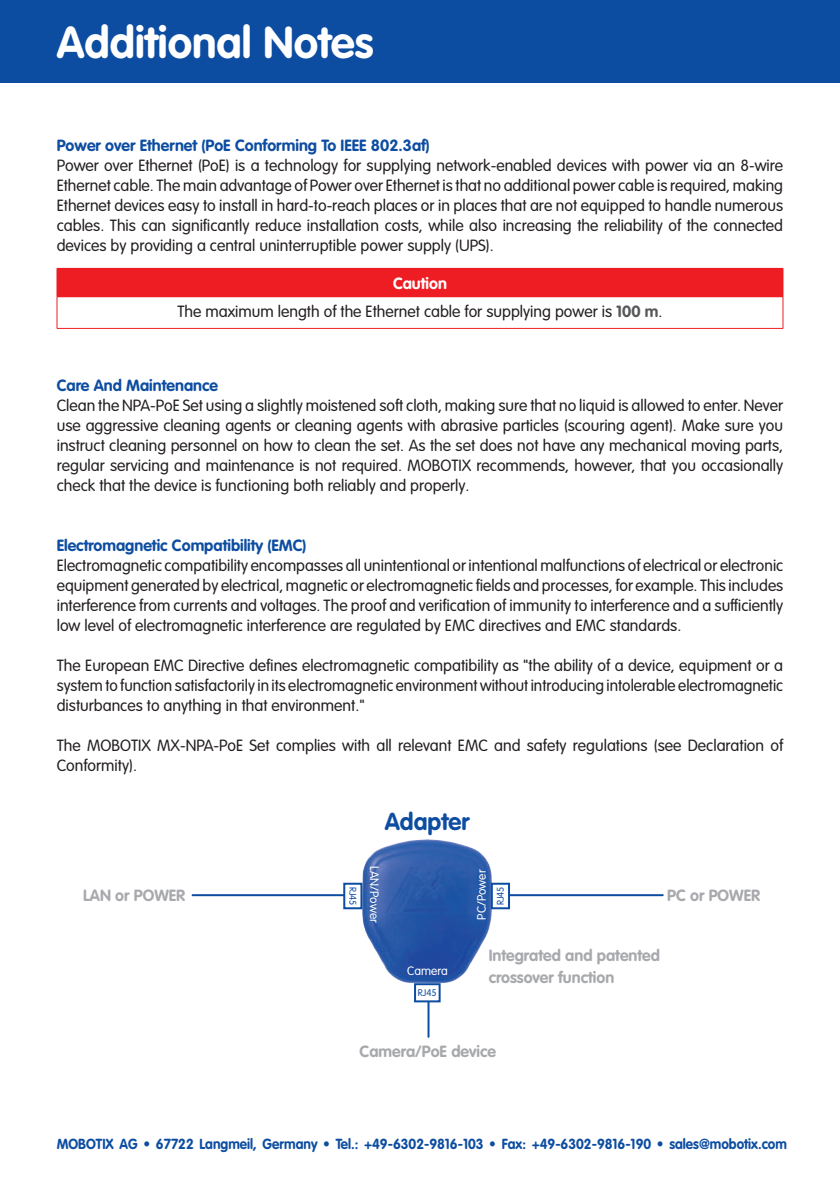
<style>
.page{position:relative;width:840px;height:1191px;background:#fff}
.page>*{position:absolute;margin:0;border:0;box-sizing:border-box;transform-origin:0 0}
.t1{font:700 44px "VAG Rounded LT Pro";color:#fff}
.t2{font:700 24px "VAG Rounded LT Pro";color:#0d4da1}
.t3{font:300 16px/20px "VAG Rounded LT Pro";color:#231f20;text-align:justify}
.t4{font:700 16px "VAG Rounded LT Pro";color:#0d4da1}
.t5{font:700 16px/21.8px "VAG Rounded LT Pro";color:#a8a9ad}
.t6{font:700 14.4px "VAG Rounded LT Pro";color:#0d4da1;scale:.94 1}
.t7{font:300 12px "VAG Rounded LT Pro";color:#fff}
.t8{font:300 9.6px "VAG Rounded LT Pro";color:#0d4da1}
.s1{font-weight:700;color:#fff}
.s2{font-weight:700;color:#57585a}
</style>
<div class="page">
<div style="left:0;top:0;width:839px;height:82px;background:#0d4da1"></div>
<div style="left:57px;top:268px;width:725px;height:29px;background:#ee1d23"></div>
<svg style="left:782px;top:269px;width:1px;height:27px"></svg>
<hr style="left:57px;top:297px;width:1px;height:31px;background:#ee1d23">
<hr style="left:782px;top:297px;width:1px;height:31px;background:#ee1d23">
<hr style="left:57px;top:328px;width:725px;height:1px;background:#ee1d23">
<img style="left:362px;top:839px;width:129px;height:146px">
<hr style="left:494px;top:894px;width:168px;height:2px;background:#0d4da1">
<hr style="left:192px;top:894px;width:168px;height:2px;background:#0d4da1">
<hr style="left:427px;top:989px;width:2px;height:47px;background:#0d4da1">
<div style="left:415px;top:984px;width:24px;height:17px;background:#fff"></div>
<div style="left:414px;top:983px;width:26px;height:19px;border:2px solid #0d4da1"></div>
<div style="left:344px;top:883px;width:17px;height:25px;background:#fff"></div>
<div style="left:343px;top:882px;width:19px;height:27px;border:2px solid #0d4da1"></div>
<div style="left:491px;top:883px;width:17px;height:25px;background:#fff"></div>
<div style="left:490px;top:882px;width:19px;height:27px;border:2px solid #0d4da1"></div>
<h1 class="t1" style="left:57px;top:15px;width:318px">Additional Notes</h1>
<p class="t4" style="left:57px;top:135px;width:374px">Power over Ethernet (PoE Conforming To IEEE 802.3af)</p>
<p class="t3" style="left:57px;top:156px;width:727px">Power over Ethernet (PoE) is a technology for supplying network-enabled devices with power via an 8-wire Ethernet cable. The main advantage of Power over Ethernet is that no additional power cable is required, making Ethernet devices easy to install in hard-to-reach places or in places that are not equipped to handle numerous cables. This can significantly reduce installation costs, while also increasing the reliability of the connected devices by providing a central uninterruptible power supply (UPS).</p>
<p class="t3" style="left:177px;top:269px;width:486px;line-height:28.4px;text-align:center"><span class="s1">Caution<br></span>The maximum length of the Ethernet cable for supplying power is <span class="s2">100 m</span>.</p>
<p class="t4" style="left:57px;top:375px;width:163px">Care And Maintenance</p>
<p class="t3" style="left:57px;top:396px;width:727px">Clean the NPA-PoE Set using a slightly moistened soft cloth, making sure that no liquid is allowed to enter. Never use aggressive cleaning agents or cleaning agents with abrasive particles (scouring agent). Make sure you instruct cleaning personnel on how to clean the set. As the set does not have any mechanical moving parts, regular servicing and maintenance is not required. MOBOTIX recommends, however, that you occasionally check that the device is functioning both reliably and properly.</p>
<p class="t4" style="left:57px;top:535px;width:251px">Electromagnetic Compatibility (EMC)</p>
<p class="t3" style="left:57px;top:556px;width:727px">Electromagnetic compatibility encompasses all unintentional or intentional malfunctions of electrical or electronic equipment generated by electrical, magnetic or electromagnetic fields and processes, for example. This includes interference from currents and voltages. The proof and verification of immunity to interference and a sufficiently low level of electromagnetic interference are regulated by EMC directives and EMC standards.</p>
<p class="t3" style="left:57px;top:656px;width:727px">The European EMC Directive defines electromagnetic compatibility as "the ability of a device, equipment or a system to function satisfactorily in its electromagnetic environment without introducing intolerable electromagnetic disturbances to anything in that environment."</p>
<p class="t3" style="left:57px;top:736px;width:727px">The MOBOTIX MX-NPA-PoE Set complies with all relevant EMC and safety regulations (see Declaration of<br>Conformity).</p>
<h2 class="t2" style="left:384px;top:806px;width:86px">Adapter</h2>
<p class="t7" style="left:381px;top:866px;width:58px;rotate:90deg">LAN/Power</p>
<p class="t7" style="left:474px;top:919px;width:51px;rotate:-90deg">PC/Power</p>
<p class="t8" style="left:358px;top:886px;width:20px;rotate:90deg">RJ45</p>
<p class="t8" style="left:494px;top:905px;width:20px;rotate:-90deg">RJ45</p>
<p class="t5" style="left:83px;top:884px;width:103px">LAN or POWER</p>
<p class="t5" style="left:666px;top:884px;width:94px">PC or POWER</p>
<p class="t7" style="left:407px;top:964px;width:42px">Camera</p>
<p class="t8" style="left:418px;top:987px;width:20px">RJ45</p>
<p class="t5" style="left:488px;top:945px;width:173px">Integrated and patented crossover function</p>
<p class="t5" style="left:359px;top:1040px;width:138px">Camera/PoE device</p>
<p class="t6" style="left:57px;top:1134px;width:778px">MOBOTIX AG • 67722 Langmeil, Germany • Tel.: +49-6302-9816-103 • Fax: +49-6302-9816-190 • sales@mobotix.com</p>
</div>
